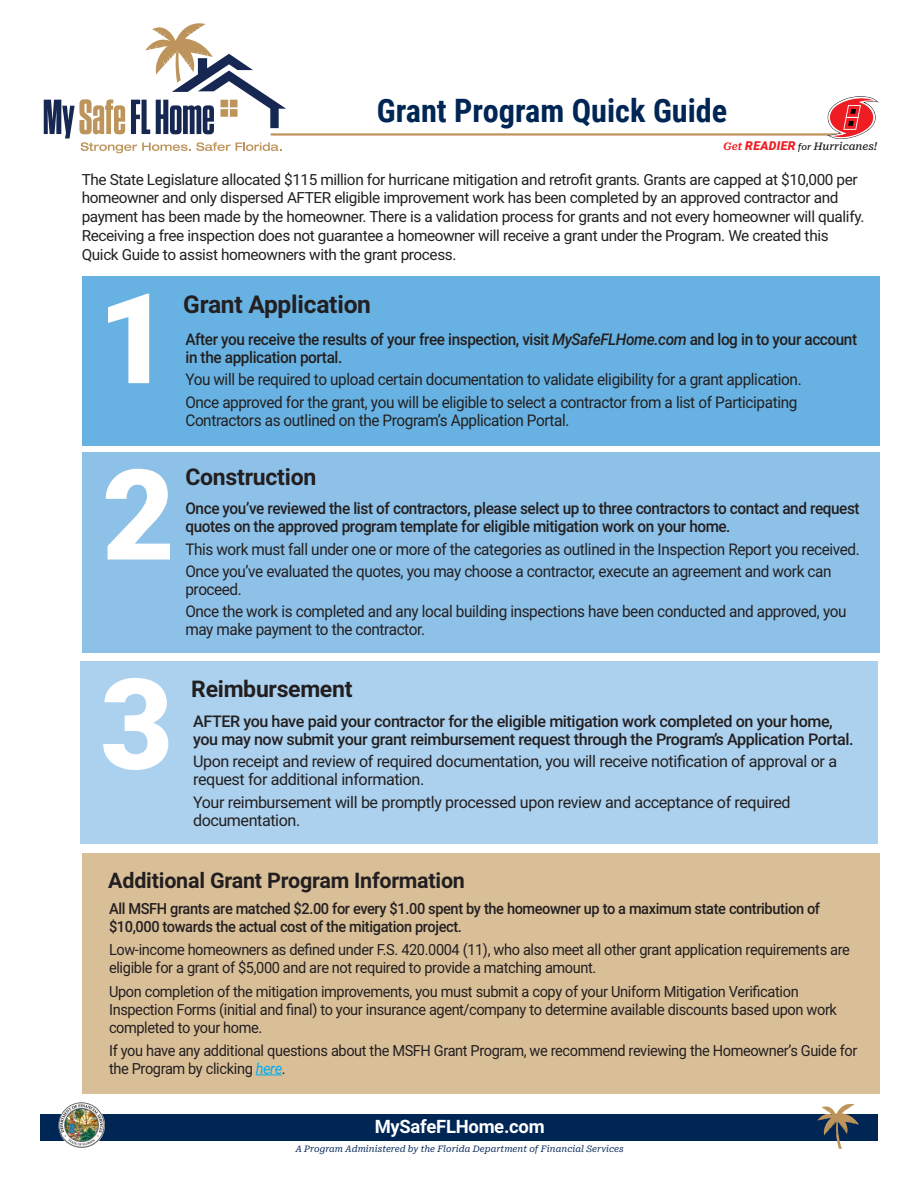
<style>
.page{position:relative;width:918px;height:1188px;background:#fff}
.page>*{position:absolute;margin:0;border:0;box-sizing:border-box;transform-origin:0 0}
.t1{font:900 123px "Roboto";color:#fff}
.t2{font:700 32.25px "Roboto Condensed";color:#002655}
.t3{font:700 24px "Roboto";letter-spacing:-.015em;color:#231f20}
.t4{font:700 22.5px "Roboto";letter-spacing:-.015em;color:#231f20}
.t5{font:700 21px "Roboto";letter-spacing:-.01em;color:#231f20}
.t6{font:700 18px "Roboto";letter-spacing:-.015em;color:#fff}
.t7{font:15.75px/18px "Roboto";letter-spacing:-.03em;color:#231f20;scale:.95 1}
.t8{font:500 15.75px/18px "Roboto";letter-spacing:-.03em;color:#231f20;scale:.95 1}
.t9{font:15.75px/18px "Roboto";letter-spacing:-.03em;color:#231f20}
.t10{font:500 15.75px/18px "Roboto";letter-spacing:-.03em;color:#231f20}
.t11{font:15px/18px "Roboto";letter-spacing:-.03em;color:#231f20;scale:.95 1}
.t12{font:15px/18.8px "Roboto";letter-spacing:-.03em;color:#231f20}
.t13{font:500 15px/18px "Roboto";letter-spacing:-.03em;color:#231f20;scale:.95 1}
.t14{font:italic 500 10.5px "Roboto Serif";color:#231f20}
.t15{font:italic 9px "Roboto Serif";color:#002655}
.s1{font-weight:600;color:#ee1d23}
.s2{font-family:"Roboto";font-weight:900;font-size:12px;color:#ee1d23}
.s3{font-size:9px}
.s4{font-style:italic}
.s5{font-style:italic;color:#00aeef}
</style>
<div class="page">
<svg style="left:44px;top:23px;width:242px;height:130px"></svg>
<div style="left:40px;top:1114px;width:838px;height:27px;background:#002655"></div>
<img style="left:58px;top:1102px;width:47px;height:47px;border-radius:50%">
<hr style="left:271px;top:133px;width:574px;height:3px;background:#c1945d">
<svg style="left:827px;top:96px;width:52px;height:43px"></svg>
<svg style="left:817px;top:1104px;width:42px;height:45px"></svg>
<div style="left:82px;top:276px;width:797px;height:170px;background:#67b2e2"></div>
<div style="left:82px;top:854px;width:797px;height:240px;background:#d9bf98"></div>
<div style="left:80px;top:662px;width:798px;height:182px;background:#acd1ee"></div>
<div style="left:82px;top:452px;width:797px;height:201px;background:#8dc1e8"></div>
<svg style="left:256px;top:1075px;width:26px;height:1px"></svg>
<p class="t2" style="left:377px;top:93px;width:352px">Grant Program Quick Guide</p>
<p class="t14" style="left:723px;top:142px;width:156px"><span class="s1">Get</span> <span class="s2">READIER</span> <span class="s3">for</span> Hurricanes!</p>
<p class="t12" style="left:82px;top:171px;width:784px">The State Legislature allocated $115 million for hurricane mitigation and retrofit grants. Grants are capped at $10,000 per homeowner and only dispersed AFTER eligible improvement work has been completed by an approved contractor and payment has been made by the homeowner. There is a validation process for grants and not every homeowner will qualify.<br>Receiving a free inspection does not guarantee a homeowner will receive a grant under the Program. We created this Quick Guide to assist homeowners with the grant process.</p>
<p class="t1" style="left:98px;top:269px;width:74px">1</p>
<p class="t3" style="left:183px;top:295px;width:189px">Grant Application</p>
<p class="t8" style="left:185px;top:332px;width:709px">After you receive the results of your free inspection, visit <span class="s4">MySafeFLHome.com</span> and log in to your account in the application portal.</p>
<p class="t7" style="left:185px;top:372px;width:650px">You will be required to upload certain documentation to validate eligibility for a grant application.</p>
<p class="t7" style="left:185px;top:394px;width:646px">Once approved for the grant, you will be eligible to select a contractor from a list of Participating<br>Contractors as outlined on the Program’s Application Portal.</p>
<p class="t1" style="left:102px;top:445px;width:74px">2</p>
<p class="t4" style="left:185px;top:468px;width:132px">Construction</p>
<p class="t8" style="left:185px;top:501px;width:711px">Once you’ve reviewed the list of contractors, please select up to three contractors to contact and request quotes on the approved program template for eligible mitigation work on your home.</p>
<p class="t7" style="left:185px;top:541px;width:711px">This work must fall under one or more of the categories as outlined in the Inspection Report you received.</p>
<p class="t7" style="left:185px;top:564px;width:682px">Once you’ve evaluated the quotes, you may choose a contractor, execute an agreement and work can proceed.</p>
<p class="t7" style="left:185px;top:604px;width:697px">Once the work is completed and any local building inspections have been conducted and approved, you may make payment to the contractor.</p>
<p class="t1" style="left:100px;top:655px;width:74px">3</p>
<p class="t4" style="left:191px;top:679px;width:163px">Reimbursement</p>
<p class="t10" style="left:193px;top:714px;width:662px">AFTER you have paid your contractor for the eligible mitigation work completed on your home, you may now submit your grant reimbursement request through the Program’s Application Portal.</p>
<p class="t9" style="left:193px;top:754px;width:646px">Upon receipt and review of required documentation, you will receive notification of approval or a request for additional information.</p>
<p class="t9" style="left:193px;top:794px;width:599px">Your reimbursement will be promptly processed upon review and acceptance of required documentation.</p>
<p class="t5" style="left:108px;top:872px;width:358px">Additional Grant Program Information</p>
<p class="t13" style="left:109px;top:901px;width:750px">All MSFH grants are matched $2.00 for every $1.00 spent by the homeowner up to a maximum state contribution of $10,000 towards the actual cost of the mitigation project.</p>
<p class="t11" style="left:109px;top:942px;width:781px">Low-income homeowners as defined under F.S. 420.0004 (11), who also meet all other grant application requirements are eligible for a grant of $5,000 and are not required to provide a matching amount.</p>
<p class="t11" style="left:109px;top:983px;width:768px">Upon completion of the mitigation improvements, you must submit a copy of your Uniform Mitigation Verification<br>Inspection Forms (initial and final) to your insurance agent/company to determine available discounts based upon work completed to your home.</p>
<p class="t11" style="left:109px;top:1043px;width:789px">If you have any additional questions about the MSFH Grant Program, we recommend reviewing the Homeowner’s Guide for the Program by clicking <span class="s5">here</span>.</p>
<p class="t6" style="left:375px;top:1119px;width:172px">MySafeFLHome.com</p>
<p class="t15" style="left:296px;top:1145px;width:329px">A Program Administered by the Florida Department of Financial Services</p>
</div>
